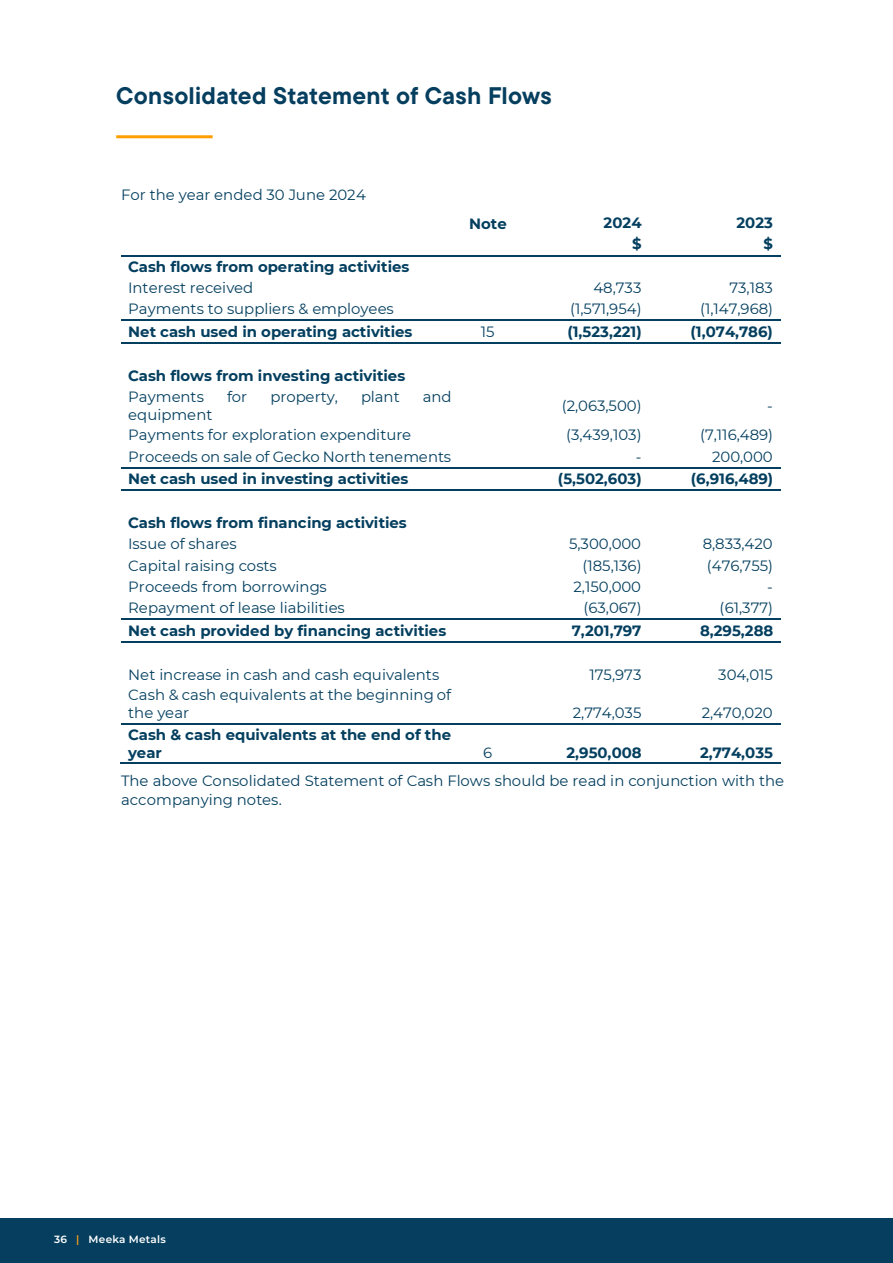
<style>
.page{position:relative;width:893px;height:1263px;background:#fff}
.page>*{position:absolute;margin:0;border:0;box-sizing:border-box;transform-origin:0 0}
.t1{font:700 24px "TT Commons Pro";letter-spacing:.01em;color:#053e5e}
.t2{font:14.85px/18.3px "Montserrat";letter-spacing:.005em;color:#043f5f}
.t3{font:700 14.85px/18.3px "Montserrat";letter-spacing:-.005em;color:#043f5f}
.t4{font:600 10.5px "Montserrat";letter-spacing:.025em;color:#fff}
.s1{color:#f99d1c}
</style>
<div class="page">
<hr style="left:121px;top:255px;width:338px;height:1px;background:#043f5f">
<hr style="left:461px;top:255px;width:56px;height:1px;background:#043f5f">
<hr style="left:518px;top:255px;width:131px;height:1px;background:#043f5f">
<hr style="left:650px;top:255px;width:130px;height:1px;background:#043f5f">
<hr style="left:121px;top:320px;width:338px;height:1px;background:#043f5f">
<hr style="left:461px;top:320px;width:56px;height:1px;background:#043f5f">
<hr style="left:518px;top:320px;width:131px;height:1px;background:#043f5f">
<hr style="left:650px;top:320px;width:130px;height:1px;background:#043f5f">
<hr style="left:121px;top:342px;width:338px;height:2px;background:#043f5f">
<hr style="left:461px;top:342px;width:56px;height:2px;background:#043f5f">
<hr style="left:518px;top:342px;width:131px;height:2px;background:#043f5f">
<hr style="left:650px;top:342px;width:130px;height:2px;background:#043f5f">
<hr style="left:121px;top:467px;width:338px;height:1px;background:#043f5f">
<hr style="left:461px;top:467px;width:56px;height:1px;background:#043f5f">
<hr style="left:518px;top:467px;width:131px;height:1px;background:#043f5f">
<hr style="left:650px;top:467px;width:130px;height:1px;background:#043f5f">
<hr style="left:121px;top:489px;width:338px;height:2px;background:#043f5f">
<hr style="left:461px;top:489px;width:56px;height:2px;background:#043f5f">
<hr style="left:518px;top:489px;width:131px;height:2px;background:#043f5f">
<hr style="left:650px;top:489px;width:130px;height:2px;background:#043f5f">
<hr style="left:121px;top:618px;width:338px;height:2px;background:#043f5f">
<hr style="left:461px;top:618px;width:56px;height:2px;background:#043f5f">
<hr style="left:518px;top:618px;width:131px;height:2px;background:#043f5f">
<hr style="left:650px;top:618px;width:130px;height:2px;background:#043f5f">
<hr style="left:121px;top:641px;width:338px;height:1px;background:#043f5f">
<hr style="left:461px;top:641px;width:56px;height:1px;background:#043f5f">
<hr style="left:518px;top:641px;width:131px;height:1px;background:#043f5f">
<hr style="left:650px;top:641px;width:130px;height:1px;background:#043f5f">
<hr style="left:121px;top:723px;width:338px;height:1px;background:#043f5f">
<hr style="left:461px;top:723px;width:56px;height:1px;background:#043f5f">
<hr style="left:518px;top:723px;width:131px;height:1px;background:#043f5f">
<hr style="left:650px;top:723px;width:130px;height:1px;background:#043f5f">
<hr style="left:120px;top:763px;width:339px;height:1px;background:#043f5f">
<hr style="left:460px;top:763px;width:57px;height:1px;background:#043f5f">
<hr style="left:517px;top:763px;width:132px;height:1px;background:#043f5f">
<hr style="left:649px;top:763px;width:131px;height:1px;background:#043f5f">
<div style="left:0;top:1218px;width:893px;height:45px;background:#053e5e"></div>
<hr style="left:116px;top:135px;width:97px;height:3px;background:#ff9e00">
<h1 class="t1" style="left:116px;top:77px;width:437px">Consolidated Statement of Cash Flows</h1>
<p class="t2" style="left:121px;top:185px;width:246px">For the year ended 30 June 2024</p>
<p class="t3" style="left:469px;top:214px;width:39px">Note</p>
<p class="t3" style="left:604px;top:213px;width:39px">2024</p>
<p class="t3" style="left:736px;top:213px;width:38px">2023</p>
<p class="t3" style="left:632px;top:234px;width:11px">$</p>
<p class="t3" style="left:764px;top:234px;width:11px">$</p>
<p class="t3" style="left:128px;top:257px;width:283px">Cash flows from operating activities</p>
<p class="t2" style="left:128px;top:278px;width:127px">Interest received</p>
<p class="t2" style="left:593px;top:278px;width:49px">48,733</p>
<p class="t2" style="left:729px;top:278px;width:45px">73,183</p>
<p class="t2" style="left:128px;top:299px;width:267px">Payments to suppliers &amp; employees</p>
<p class="t2" style="left:570px;top:299px;width:73px">(1,571,954)</p>
<p class="t2" style="left:700px;top:299px;width:75px">(1,147,968)</p>
<p class="t3" style="left:128px;top:322px;width:286px">Net cash used in operating activities</p>
<p class="t2" style="left:481px;top:322px;width:15px">15</p>
<p class="t3" style="left:567px;top:322px;width:76px">(1,523,221)</p>
<p class="t3" style="left:690px;top:322px;width:84px">(1,074,786)</p>
<p class="t3" style="left:128px;top:366px;width:279px">Cash flows from investing activities</p>
<p class="t2" style="left:128px;top:387px;width:77px">Payments</p>
<p class="t2" style="left:227px;top:387px;width:22px">for</p>
<p class="t2" style="left:271px;top:387px;width:69px">property,</p>
<p class="t2" style="left:361px;top:387px;width:40px">plant</p>
<p class="t2" style="left:423px;top:387px;width:30px">and</p>
<p class="t2" style="left:128px;top:405px;width:86px">equipment</p>
<p class="t2" style="left:562px;top:396px;width:81px">(2,063,500)</p>
<p class="t2" style="left:767px;top:396px;width:7px">-</p>
<p class="t2" style="left:128px;top:425px;width:285px">Payments for exploration expenditure</p>
<p class="t2" style="left:566px;top:425px;width:77px">(3,439,103)</p>
<p class="t2" style="left:700px;top:425px;width:75px">(7,116,489)</p>
<p class="t2" style="left:128px;top:447px;width:325px">Proceeds on sale of Gecko North tenements</p>
<p class="t2" style="left:636px;top:447px;width:7px">-</p>
<p class="t2" style="left:712px;top:447px;width:62px">200,000</p>
<p class="t3" style="left:128px;top:469px;width:282px">Net cash used in investing activities</p>
<p class="t3" style="left:558px;top:469px;width:85px">(5,502,603)</p>
<p class="t3" style="left:691px;top:469px;width:84px">(6,916,489)</p>
<p class="t3" style="left:128px;top:513px;width:280px">Cash flows from financing activities</p>
<p class="t2" style="left:128px;top:534px;width:110px">Issue of shares</p>
<p class="t2" style="left:569px;top:534px;width:74px">5,300,000</p>
<p class="t2" style="left:703px;top:534px;width:72px">8,833,420</p>
<p class="t2" style="left:128px;top:556px;width:150px">Capital raising costs</p>
<p class="t2" style="left:582px;top:556px;width:61px">(185,136)</p>
<p class="t2" style="left:707px;top:556px;width:68px">(476,755)</p>
<p class="t2" style="left:128px;top:577px;width:200px">Proceeds from borrowings</p>
<p class="t2" style="left:573px;top:577px;width:69px">2,150,000</p>
<p class="t2" style="left:767px;top:577px;width:7px">-</p>
<p class="t2" style="left:128px;top:598px;width:218px">Repayment of lease liabilities</p>
<p class="t2" style="left:583px;top:598px;width:60px">(63,067)</p>
<p class="t2" style="left:720px;top:598px;width:55px">(61,377)</p>
<p class="t3" style="left:128px;top:620px;width:320px">Net cash provided by financing activities</p>
<p class="t3" style="left:572px;top:620px;width:71px">7,201,797</p>
<p class="t3" style="left:700px;top:620px;width:75px">8,295,288</p>
<p class="t2" style="left:128px;top:665px;width:313px">Net increase in cash and cash equivalents</p>
<p class="t2" style="left:589px;top:665px;width:53px">175,973</p>
<p class="t2" style="left:718px;top:665px;width:56px">304,015</p>
<p class="t2" style="left:128px;top:685px;width:325px">Cash &amp; cash equivalents at the beginning of the year</p>
<p class="t2" style="left:573px;top:703px;width:70px">2,774,035</p>
<p class="t2" style="left:702px;top:703px;width:73px">2,470,020</p>
<p class="t3" style="left:128px;top:724px;width:324px">Cash &amp; cash equivalents at the end of the year</p>
<p class="t2" style="left:483px;top:743px;width:11px">6</p>
<p class="t3" style="left:566px;top:743px;width:77px">2,950,008</p>
<p class="t3" style="left:700px;top:743px;width:75px">2,774,035</p>
<p class="t2" style="left:121px;top:771px;width:664px">The above Consolidated Statement of Cash Flows should be read in conjunction with the accompanying notes.</p>
<p class="t4" style="left:54px;top:1232px;width:113px">36 <span class="s1">|</span> Meeka Metals</p>
</div>
